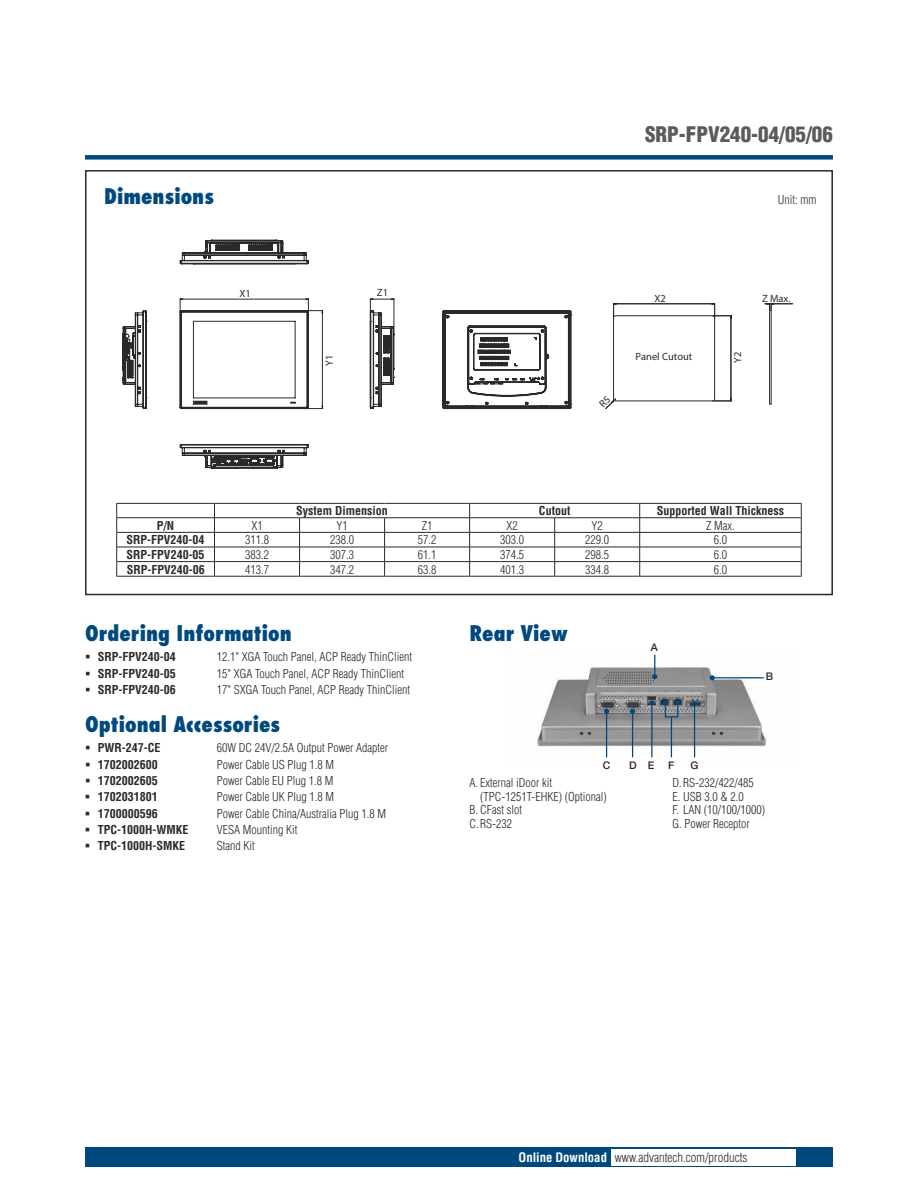
<style>
.page{position:relative;width:918px;height:1188px;background:#fff}
.page>*{position:absolute;margin:0;border:0;box-sizing:border-box;transform-origin:0 0}
.t1{font:800 condensed 21px "Futura";color:#00497e}
.t2{font:900 condensed 21px "Helvetica";color:#5b5b5e}
.t3{font:300 condensed 12.75px "Helvetica";color:#2b2829}
.t4{font:300 condensed 12px/13.5px "Helvetica";color:#2b2829}
.t5{font:700 condensed 12px "Helvetica";color:#2b2829}
.t6{font:10.5px "Myriad Pro";color:#2b2829}
.t7{font:500 10.5px "Helvetica Neue";color:#2b2829}
.s1{font-weight:700;color:#fff}
</style>
<div class="page">
<div style="left:85px;top:155px;width:748px;height:5px;background:#00497e"></div>
<div style="left:85px;top:1147px;width:748px;height:20px;background:#00497e"></div>
<div style="left:611px;top:1149px;width:184px;height:16px;background:#fff"></div>
<div style="left:85px;top:170px;width:748px;height:425px;border:2px solid #2b2829"></div>
<hr style="left:117px;top:517px;width:98px;height:1px;background:#2b2829">
<hr style="left:117px;top:532px;width:98px;height:1px;background:#2b2829">
<hr style="left:215px;top:532px;width:85px;height:1px;background:#2b2829">
<hr style="left:300px;top:532px;width:85px;height:1px;background:#2b2829">
<hr style="left:385px;top:532px;width:85px;height:1px;background:#2b2829">
<hr style="left:470px;top:532px;width:85px;height:1px;background:#2b2829">
<hr style="left:555px;top:532px;width:85px;height:1px;background:#2b2829">
<hr style="left:640px;top:532px;width:161px;height:1px;background:#2b2829">
<hr style="left:117px;top:547px;width:98px;height:1px;background:#2b2829">
<hr style="left:215px;top:547px;width:85px;height:1px;background:#2b2829">
<hr style="left:300px;top:547px;width:85px;height:1px;background:#2b2829">
<hr style="left:385px;top:547px;width:85px;height:1px;background:#2b2829">
<hr style="left:470px;top:547px;width:85px;height:1px;background:#2b2829">
<hr style="left:555px;top:547px;width:85px;height:1px;background:#2b2829">
<hr style="left:640px;top:547px;width:161px;height:1px;background:#2b2829">
<hr style="left:117px;top:561px;width:98px;height:1px;background:#2b2829">
<hr style="left:215px;top:561px;width:85px;height:1px;background:#2b2829">
<hr style="left:300px;top:561px;width:85px;height:1px;background:#2b2829">
<svg style="left:299px;top:518px;width:1px;height:58px"></svg>
<hr style="left:385px;top:561px;width:85px;height:1px;background:#2b2829">
<svg style="left:384px;top:518px;width:1px;height:58px"></svg>
<hr style="left:470px;top:561px;width:85px;height:1px;background:#2b2829">
<hr style="left:555px;top:561px;width:85px;height:1px;background:#2b2829">
<svg style="left:554px;top:518px;width:1px;height:58px"></svg>
<hr style="left:640px;top:561px;width:161px;height:1px;background:#2b2829">
<hr style="left:640px;top:517px;width:161px;height:1px;background:#2b2829">
<svg style="left:214px;top:504px;width:1px;height:72px"></svg>
<hr style="left:215px;top:517px;width:85px;height:1px;background:#2b2829">
<hr style="left:300px;top:517px;width:85px;height:1px;background:#2b2829">
<hr style="left:385px;top:517px;width:85px;height:1px;background:#2b2829">
<svg style="left:469px;top:504px;width:1px;height:72px"></svg>
<svg style="left:639px;top:504px;width:1px;height:72px"></svg>
<hr style="left:470px;top:517px;width:85px;height:1px;background:#2b2829">
<hr style="left:555px;top:517px;width:85px;height:1px;background:#2b2829">
<hr style="left:116px;top:503px;width:99px;height:1px;background:#2b2829">
<hr style="left:215px;top:503px;width:85px;height:1px;background:#2b2829">
<hr style="left:300px;top:503px;width:85px;height:1px;background:#2b2829">
<hr style="left:385px;top:503px;width:85px;height:1px;background:#2b2829">
<hr style="left:470px;top:503px;width:85px;height:1px;background:#2b2829">
<hr style="left:555px;top:503px;width:85px;height:1px;background:#2b2829">
<hr style="left:640px;top:503px;width:162px;height:1px;background:#2b2829">
<svg style="left:116px;top:504px;width:1px;height:72px"></svg>
<svg style="left:801px;top:504px;width:1px;height:72px"></svg>
<hr style="left:116px;top:576px;width:99px;height:1px;background:#2b2829">
<hr style="left:215px;top:576px;width:85px;height:1px;background:#2b2829">
<hr style="left:300px;top:576px;width:85px;height:1px;background:#2b2829">
<hr style="left:385px;top:576px;width:85px;height:1px;background:#2b2829">
<hr style="left:470px;top:576px;width:85px;height:1px;background:#2b2829">
<hr style="left:555px;top:576px;width:85px;height:1px;background:#2b2829">
<hr style="left:640px;top:576px;width:162px;height:1px;background:#2b2829">
<img style="left:537px;top:654px;width:229px;height:104px">
<svg style="left:652px;top:655px;width:5px;height:24px"></svg>
<hr style="left:712px;top:677px;width:52px;height:1px;background:#00497e">
<svg style="left:710px;top:675px;width:5px;height:5px"></svg>
<svg style="left:663px;top:700px;width:17px;height:18px"></svg>
<hr style="left:671px;top:717px;width:1px;height:40px;background:#00497e">
<hr style="left:651px;top:703px;width:2px;height:54px;background:#00497e">
<svg style="left:649px;top:700px;width:5px;height:6px"></svg>
<hr style="left:694px;top:704px;width:1px;height:53px;background:#00497e">
<svg style="left:692px;top:701px;width:5px;height:5px"></svg>
<hr style="left:632px;top:711px;width:1px;height:46px;background:#00497e">
<svg style="left:630px;top:709px;width:5px;height:5px"></svg>
<hr style="left:606px;top:711px;width:1px;height:46px;background:#00497e">
<svg style="left:604px;top:709px;width:5px;height:5px"></svg>
<svg style="left:179px;top:298px;width:144px;height:111px"></svg>
<svg style="left:122px;top:310px;width:25px;height:99px"></svg>
<svg style="left:179px;top:239px;width:130px;height:26px"></svg>
<svg style="left:179px;top:444px;width:130px;height:25px"></svg>
<svg style="left:370px;top:298px;width:25px;height:111px"></svg>
<svg style="left:442px;top:310px;width:130px;height:99px"></svg>
<hr style="left:771px;top:310px;width:1px;height:94px;background:#2b2829">
<hr style="left:769px;top:310px;width:1px;height:94px;background:#2b2829">
<svg style="left:765px;top:303px;width:28px;height:8px"></svg>
<svg style="left:605px;top:303px;width:127px;height:106px"></svg>
<h1 class="t2" style="left:645px;top:126px;width:189px">SRP-FPV240-04/05/06</h1>
<h1 class="t1" style="left:104px;top:187px;width:111px">Dimensions</h1>
<p class="t4" style="left:778px;top:194px;width:40px">Unit: mm</p>
<p class="t6" style="left:240px;top:288px;width:13px">X1</p>
<p class="t6" style="left:323px;top:366px;width:13px;rotate:-90deg">Y1</p>
<p class="t6" style="left:377px;top:287px;width:13px">Z1</p>
<p class="t6" style="left:655px;top:292px;width:13px">X2</p>
<p class="t6" style="left:636px;top:350px;width:58px">Panel Cutout</p>
<p class="t6" style="left:731px;top:363px;width:13px;rotate:-90deg">Y2</p>
<p class="t6" style="left:762px;top:292px;width:30px">Z Max.</p>
<p class="t5" style="left:296px;top:506px;width:93px">System Dimension</p>
<p class="t5" style="left:539px;top:506px;width:33px">Cutout</p>
<p class="t5" style="left:657px;top:506px;width:129px">Supported Wall Thickness</p>
<p class="t5" style="left:157px;top:520px;width:19px">P/N</p>
<p class="t4" style="left:251px;top:520px;width:13px">X1</p>
<p class="t4" style="left:336px;top:520px;width:13px">Y1</p>
<p class="t4" style="left:422px;top:520px;width:12px">Z1</p>
<p class="t4" style="left:507px;top:520px;width:13px">X2</p>
<p class="t4" style="left:592px;top:520px;width:13px">Y2</p>
<p class="t4" style="left:706px;top:520px;width:30px">Z Max.</p>
<p class="t5" style="left:127px;top:535px;width:80px">SRP-FPV240-04</p>
<p class="t4" style="left:245px;top:534px;width:25px">311.8</p>
<p class="t4" style="left:330px;top:534px;width:25px">238.0</p>
<p class="t4" style="left:418px;top:534px;width:20px">57.2</p>
<p class="t4" style="left:500px;top:534px;width:25px">303.0</p>
<p class="t4" style="left:585px;top:534px;width:25px">229.0</p>
<p class="t4" style="left:714px;top:534px;width:15px">6.0</p>
<p class="t5" style="left:127px;top:550px;width:80px">SRP-FPV240-05</p>
<p class="t4" style="left:245px;top:549px;width:25px">383.2</p>
<p class="t4" style="left:330px;top:549px;width:25px">307.3</p>
<p class="t4" style="left:418px;top:549px;width:20px">61.1</p>
<p class="t4" style="left:500px;top:549px;width:25px">374.5</p>
<p class="t4" style="left:585px;top:549px;width:25px">298.5</p>
<p class="t4" style="left:714px;top:549px;width:15px">6.0</p>
<p class="t5" style="left:127px;top:564px;width:80px">SRP-FPV240-06</p>
<p class="t4" style="left:245px;top:564px;width:25px">413.7</p>
<p class="t4" style="left:330px;top:564px;width:25px">347.2</p>
<p class="t4" style="left:418px;top:564px;width:20px">63.8</p>
<p class="t4" style="left:500px;top:564px;width:25px">401.3</p>
<p class="t4" style="left:585px;top:564px;width:25px">334.8</p>
<p class="t4" style="left:714px;top:564px;width:15px">6.0</p>
<h1 class="t1" style="left:85px;top:624px;width:208px">Ordering Information</h1>
<p class="t5" style="left:98px;top:652px;width:80px">SRP-FPV240-04</p>
<p class="t4" style="left:217px;top:651px;width:197px">12.1" XGA Touch Panel, ACP Ready ThinClient</p>
<p class="t5" style="left:98px;top:669px;width:80px">SRP-FPV240-05</p>
<p class="t4" style="left:217px;top:668px;width:189px">15" XGA Touch Panel, ACP Ready ThinClient</p>
<p class="t5" style="left:98px;top:685px;width:80px">SRP-FPV240-06</p>
<p class="t4" style="left:217px;top:684px;width:195px">17" SXGA Touch Panel, ACP Ready ThinClient</p>
<h1 class="t1" style="left:85px;top:715px;width:197px">Optional Accessories</h1>
<p class="t5" style="left:98px;top:743px;width:64px">PWR-247-CE</p>
<p class="t4" style="left:217px;top:742px;width:173px">60W DC 24V/2.5A Output Power Adapter</p>
<p class="t5" style="left:98px;top:759px;width:61px">1702002600</p>
<p class="t4" style="left:217px;top:758px;width:119px">Power Cable US Plug 1.8 M</p>
<p class="t5" style="left:98px;top:776px;width:61px">1702002605</p>
<p class="t4" style="left:217px;top:775px;width:118px">Power Cable EU Plug 1.8 M</p>
<p class="t5" style="left:98px;top:792px;width:61px">1702031801</p>
<p class="t4" style="left:217px;top:791px;width:119px">Power Cable UK Plug 1.8 M</p>
<p class="t5" style="left:98px;top:808px;width:61px">1700000596</p>
<p class="t4" style="left:217px;top:807px;width:171px">Power Cable China/Australia Plug 1.8 M</p>
<p class="t5" style="left:98px;top:825px;width:92px">TPC-1000H-WMKE</p>
<p class="t4" style="left:217px;top:824px;width:82px">VESA Mounting Kit</p>
<p class="t5" style="left:98px;top:841px;width:89px">TPC-1000H-SMKE</p>
<p class="t4" style="left:217px;top:840px;width:39px">Stand Kit</p>
<h1 class="t1" style="left:470px;top:624px;width:100px">Rear View</h1>
<p class="t7" style="left:651px;top:641px;width:9px">A</p>
<p class="t7" style="left:629px;top:759px;width:9px">D</p>
<p class="t7" style="left:668px;top:759px;width:8px">F</p>
<p class="t7" style="left:691px;top:759px;width:9px">G</p>
<p class="t7" style="left:603px;top:759px;width:9px">C</p>
<p class="t7" style="left:648px;top:759px;width:8px">E</p>
<p class="t7" style="left:766px;top:671px;width:9px">B</p>
<p class="t4" style="left:470px;top:777px;width:84px">A. External iDoor kit</p>
<p class="t4" style="left:480px;top:791px;width:128px">(TPC-1251T-EHKE) (Optional)</p>
<p class="t4" style="left:470px;top:804px;width:54px">B. CFast slot</p>
<p class="t4" style="left:470px;top:818px;width:44px">C. RS-232</p>
<p class="t4" style="left:673px;top:777px;width:94px">D. RS-232/422/485<br>E. USB 3.0 &amp; 2.0<br>F. LAN (10/100/1000)<br>G. Power Receptor</p>
<p class="t3" style="left:519px;top:1152px;width:230px"><span class="s1">Online Download</span> www.advantech.com/products</p>
</div>
